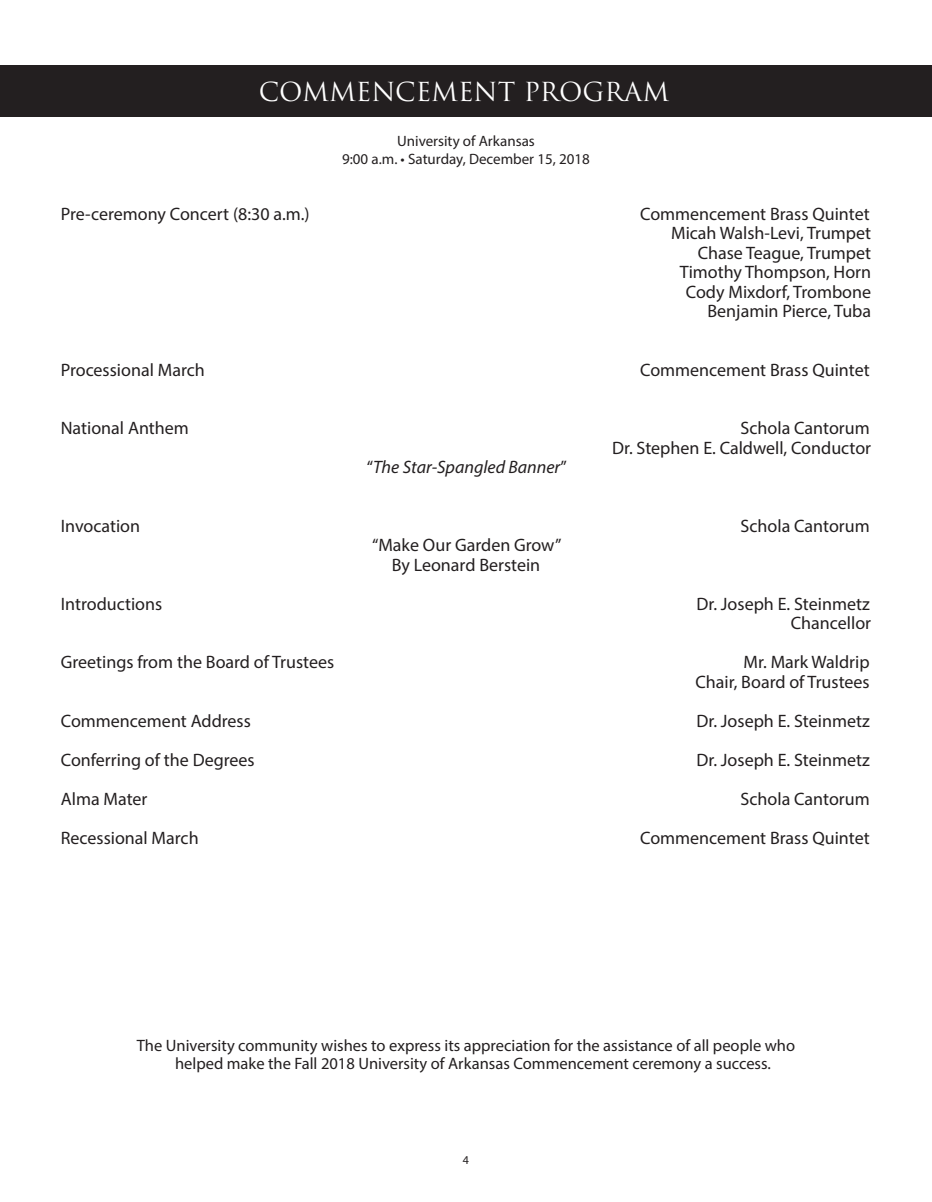
<style>
.page{position:relative;width:932px;height:1202px;background:#fff}
.page>*{position:absolute;margin:0;border:0;box-sizing:border-box;transform-origin:0 0}
.t1{font:25.5px "Trajan Pro";color:#fff}
.t2{font:18px/19.5px "Myriad Pro";color:#231f20;text-align:right}
.t3{font:italic 18px "Myriad Pro";color:#231f20}
.t4{font:16.5px "Myriad Pro";color:#231f20}
.t5{font:15px "Myriad Pro";color:#231f20}
.t6{font:12px "Myriad Pro";color:#231f20}
.s1{font-style:normal}
</style>
<div class="page">
<div style="left:0;top:65px;width:932px;height:52px;background:#231f20"></div>
<p class="t1" style="left:259px;top:75px;width:412px">COMMENCEMENT PROGRAM</p>
<p class="t5" style="left:397px;top:132px;width:139px">University of Arkansas</p>
<p class="t5" style="left:342px;top:150px;width:249px">9:00 a.m. • Saturday, December 15, 2018</p>
<p class="t2" style="left:61px;top:204px;width:250px">Pre-ceremony Concert (8:30 a.m.)</p>
<p class="t2" style="left:640px;top:204px;width:231px">Commencement Brass Quintet</p>
<p class="t2" style="left:671px;top:223px;width:202px">Micah Walsh-Levi, Trumpet</p>
<p class="t2" style="left:697px;top:243px;width:175px">Chase Teague, Trumpet</p>
<p class="t2" style="left:680px;top:262px;width:193px">Timothy Thompson, Horn</p>
<p class="t2" style="left:685px;top:282px;width:187px">Cody Mixdorf, Trombone</p>
<p class="t2" style="left:707px;top:301px;width:165px">Benjamin Pierce, Tuba</p>
<p class="t2" style="left:61px;top:360px;width:145px">Processional March</p>
<p class="t2" style="left:640px;top:360px;width:231px">Commencement Brass Quintet</p>
<p class="t2" style="left:61px;top:418px;width:130px">National Anthem</p>
<p class="t2" style="left:740px;top:418px;width:131px">Schola Cantorum</p>
<p class="t2" style="left:612px;top:438px;width:260px">Dr. Stephen E. Caldwell, Conductor</p>
<p class="t3" style="left:367px;top:456px;width:201px"><span class="s1">“</span>The Star-Spangled Banner<span class="s1">”</span></p>
<p class="t2" style="left:61px;top:516px;width:81px">Invocation</p>
<p class="t2" style="left:740px;top:516px;width:131px">Schola Cantorum</p>
<p class="t2" style="left:372px;top:535px;width:191px">“Make Our Garden Grow”</p>
<p class="t2" style="left:391px;top:555px;width:150px">By Leonard Berstein</p>
<p class="t2" style="left:61px;top:594px;width:103px">Introductions</p>
<p class="t2" style="left:696px;top:594px;width:176px">Dr. Joseph E. Steinmetz<br>Chancellor</p>
<p class="t2" style="left:61px;top:652px;width:275px">Greetings from the Board of Trustees</p>
<p class="t2" style="left:743px;top:652px;width:128px">Mr. Mark Waldrip</p>
<p class="t2" style="left:695px;top:672px;width:176px">Chair, Board of Trustees</p>
<p class="t2" style="left:61px;top:711px;width:191px">Commencement Address</p>
<p class="t2" style="left:696px;top:711px;width:175px">Dr. Joseph E. Steinmetz</p>
<p class="t2" style="left:61px;top:750px;width:195px">Conferring of the Degrees</p>
<p class="t2" style="left:696px;top:750px;width:175px">Dr. Joseph E. Steinmetz</p>
<p class="t2" style="left:61px;top:789px;width:88px">Alma Mater</p>
<p class="t2" style="left:740px;top:789px;width:131px">Schola Cantorum</p>
<p class="t2" style="left:61px;top:828px;width:139px">Recessional March</p>
<p class="t2" style="left:640px;top:828px;width:231px">Commencement Brass Quintet</p>
<p class="t4" style="left:137px;top:1035px;width:659px">The University community wishes to express its appreciation for the assistance of all people who</p>
<p class="t4" style="left:175px;top:1053px;width:597px">helped make the Fall 2018 University of Arkansas Commencement ceremony a success.</p>
<p class="t6" style="left:463px;top:1152px;width:8px">4</p>
</div>
